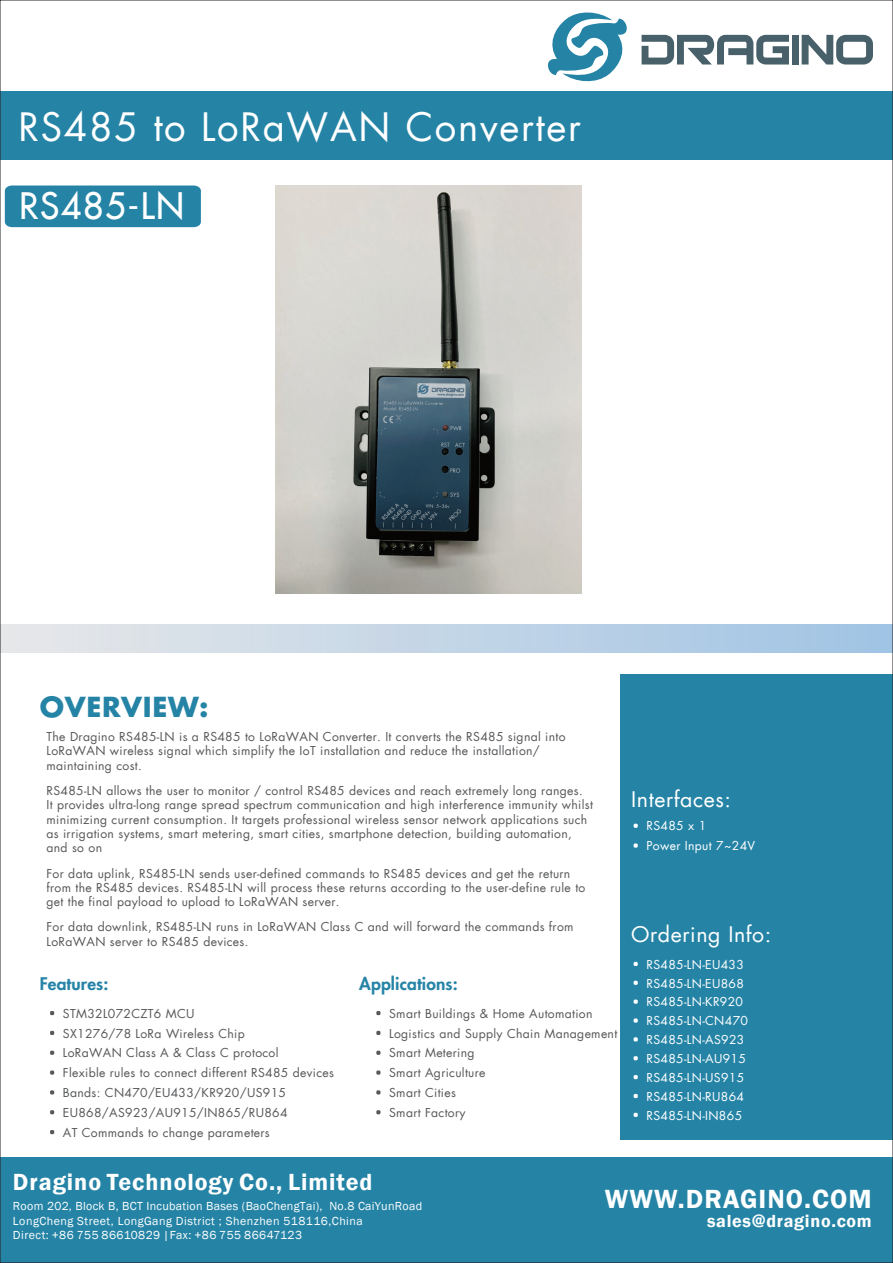
<style>
.page{position:relative;width:893px;height:1263px;background:#fff}
.page>*{position:absolute;margin:0;border:0;box-sizing:border-box;transform-origin:0 0}
.t1{font:38.25px "Futura LT";letter-spacing:.045em;color:#fff}
.t2{font:35.7px "Futura LT";letter-spacing:.045em;color:#fff}
.t3{font:600 27px "Franklin Gothic";letter-spacing:.04em;color:#fff}
.t4{font:700 27px "Futura LT";letter-spacing:.025em;color:#2584a6}
.t5{font:600 24px "Franklin Gothic";letter-spacing:.04em;color:#fff}
.t6{font:21px "Futura LT";letter-spacing:.025em;color:#fff}
.t7{font:600 18px "Franklin Gothic";letter-spacing:.04em;color:#fff}
.t8{font:800 16.95px "Futura LT";letter-spacing:.01em;color:#2584a6}
.t9{font:12px/14.4px "Futura LT";letter-spacing:.025em;color:#57585a}
.t10{font:12px/14.4px "Franklin Gothic";letter-spacing:.04em;color:#fff}
.t11{font:12px/18.9px "Futura LT";letter-spacing:.025em;color:#fff}
</style>
<div class="page">
<div style="left:0;top:1157px;width:893px;height:106px;background:#2584a6"></div>
<div style="left:0;top:624px;width:893px;height:28px;background:linear-gradient(to right,#e7e8e9,#a0c4e4)"></div>
<div style="left:0;top:91px;width:893px;height:69px;background:#2584a6"></div>
<div style="left:5px;top:185px;width:196px;height:42px;background:#2584a6"></div>
<div style="left:620px;top:675px;width:272px;height:465px;background:#2584a6"></div>
<svg style="left:642px;top:35px;width:147px;height:30px"></svg>
<div style="left:792px;top:35px;width:7px;height:30px;background:#486069"></div>
<svg style="left:802px;top:35px;width:71px;height:30px"></svg>
<svg style="left:548px;top:12px;width:79px;height:70px"></svg>
<svg style="left:50px;top:1011px;width:4px;height:4px"></svg>
<svg style="left:634px;top:1056px;width:4px;height:4px"></svg>
<svg style="left:50px;top:1070px;width:4px;height:5px"></svg>
<svg style="left:634px;top:962px;width:4px;height:4px"></svg>
<svg style="left:634px;top:999px;width:4px;height:5px"></svg>
<svg style="left:634px;top:1018px;width:4px;height:4px"></svg>
<svg style="left:634px;top:1037px;width:4px;height:4px"></svg>
<svg style="left:634px;top:981px;width:4px;height:4px"></svg>
<svg style="left:50px;top:1051px;width:4px;height:4px"></svg>
<svg style="left:50px;top:1031px;width:4px;height:4px"></svg>
<svg style="left:50px;top:1110px;width:4px;height:4px"></svg>
<svg style="left:50px;top:1090px;width:4px;height:4px"></svg>
<svg style="left:50px;top:1130px;width:4px;height:4px"></svg>
<svg style="left:376px;top:1011px;width:4px;height:4px"></svg>
<svg style="left:376px;top:1031px;width:4px;height:4px"></svg>
<svg style="left:376px;top:1051px;width:4px;height:4px"></svg>
<svg style="left:376px;top:1090px;width:4px;height:4px"></svg>
<svg style="left:376px;top:1070px;width:4px;height:5px"></svg>
<svg style="left:376px;top:1110px;width:4px;height:4px"></svg>
<svg style="left:634px;top:843px;width:4px;height:5px"></svg>
<svg style="left:634px;top:824px;width:4px;height:4px"></svg>
<svg style="left:634px;top:1075px;width:4px;height:4px"></svg>
<svg style="left:634px;top:1113px;width:4px;height:4px"></svg>
<svg style="left:634px;top:1094px;width:4px;height:4px"></svg>
<img style="left:276px;top:185px;width:306px;height:409px">
<h1 class="t1" style="left:18px;top:103px;width:564px">RS485 to LoRaWAN Converter</h1>
<h2 class="t2" style="left:19px;top:182px;width:167px">RS485-LN</h2>
<h3 class="t4" style="left:40px;top:689px;width:170px">OVERVIEW:</h3>
<p class="t9" style="left:47px;top:729px;width:521px">The Dragino RS485-LN is a RS485 to LoRaWAN Converter. It converts the RS485 signal into<br>LoRaWAN wireless signal which simplify the IoT installation and reduce the installation/ maintaining cost.</p>
<p class="t9" style="left:47px;top:783px;width:548px">RS485-LN allows the user to monitor / control RS485 devices and reach extremely long ranges.<br>It provides ultra-long range spread spectrum communication and high interference immunity whilst minimizing current consumption. It targets professional wireless sensor network applications such as irrigation systems, smart metering, smart cities, smartphone detection, building automation, and so on</p>
<p class="t9" style="left:47px;top:866px;width:540px">For data uplink, RS485-LN sends user-defined commands to RS485 devices and get the return from the RS485 devices. RS485-LN will process these returns according to the user-define rule to get the final payload to upload to LoRaWAN server.</p>
<p class="t9" style="left:47px;top:920px;width:529px">For data downlink, RS485-LN runs in LoRaWAN Class C and will forward the commands from<br>LoRaWAN server to RS485 devices.</p>
<h3 class="t8" style="left:40px;top:973px;width:70px">Features:</h3>
<p class="t9" style="left:63px;top:1006px;width:133px">STM32L072CZT6 MCU</p>
<p class="t9" style="left:63px;top:1026px;width:183px">SX1276/78 LoRa Wireless Chip</p>
<p class="t9" style="left:63px;top:1046px;width:217px">LoRaWAN Class A &amp; Class C protocol</p>
<p class="t9" style="left:63px;top:1066px;width:273px">Flexible rules to connect different RS485 devices</p>
<p class="t9" style="left:63px;top:1086px;width:225px">Bands: CN470/EU433/KR920/US915</p>
<p class="t9" style="left:63px;top:1125px;width:208px">AT Commands to change parameters</p>
<p class="t9" style="left:63px;top:1105px;width:226px">EU868/AS923/AU915/IN865/RU864</p>
<h3 class="t8" style="left:359px;top:973px;width:100px">Applications:</h3>
<p class="t9" style="left:389px;top:1003px;width:230px;line-height:19.8px">Smart Buildings &amp; Home Automation<br>Logistics and Supply Chain Management<br>Smart Metering</p>
<p class="t9" style="left:389px;top:1086px;width:68px">Smart Cities</p>
<p class="t9" style="left:389px;top:1066px;width:98px">Smart Agriculture</p>
<p class="t9" style="left:389px;top:1105px;width:78px">Smart Factory</p>
<h3 class="t6" style="left:631px;top:786px;width:102px">Interfaces:</h3>
<p class="t11" style="left:646px;top:817px;width:61px">RS485 x 1</p>
<p class="t11" style="left:646px;top:836px;width:110px">Power Input 7~24V</p>
<h3 class="t6" style="left:631px;top:921px;width:142px">Ordering Info:</h3>
<p class="t11" style="left:646px;top:955px;width:99px">RS485-LN-EU433</p>
<p class="t11" style="left:646px;top:993px;width:103px">RS485-LN-KR920<br>RS485-LN-CN470<br>RS485-LN-AS923</p>
<p class="t11" style="left:646px;top:974px;width:99px">RS485-LN-EU868</p>
<p class="t11" style="left:646px;top:1049px;width:101px">RS485-LN-AU915</p>
<p class="t11" style="left:646px;top:1068px;width:99px">RS485-LN-US915</p>
<p class="t11" style="left:646px;top:1106px;width:97px">RS485-LN-IN865</p>
<p class="t11" style="left:646px;top:1087px;width:99px">RS485-LN-RU864</p>
<h3 class="t5" style="left:13px;top:1167px;width:361px">Dragino Technology Co., Limited</h3>
<p class="t10" style="left:13px;top:1199px;width:411px">Room 202, Block B, BCT Incubation Bases (BaoChengTai), No.8 CaiYunRoad<br>LongCheng Street, LongGang District ; Shenzhen 518116,China<br>Direct: +86 755 86610829 |Fax: +86 755 86647123</p>
<h3 class="t3" style="left:605px;top:1182px;width:268px">WWW.DRAGINO.COM</h3>
<h3 class="t7" style="left:707px;top:1210px;width:166px">sales@dragino.com</h3>
</div>
